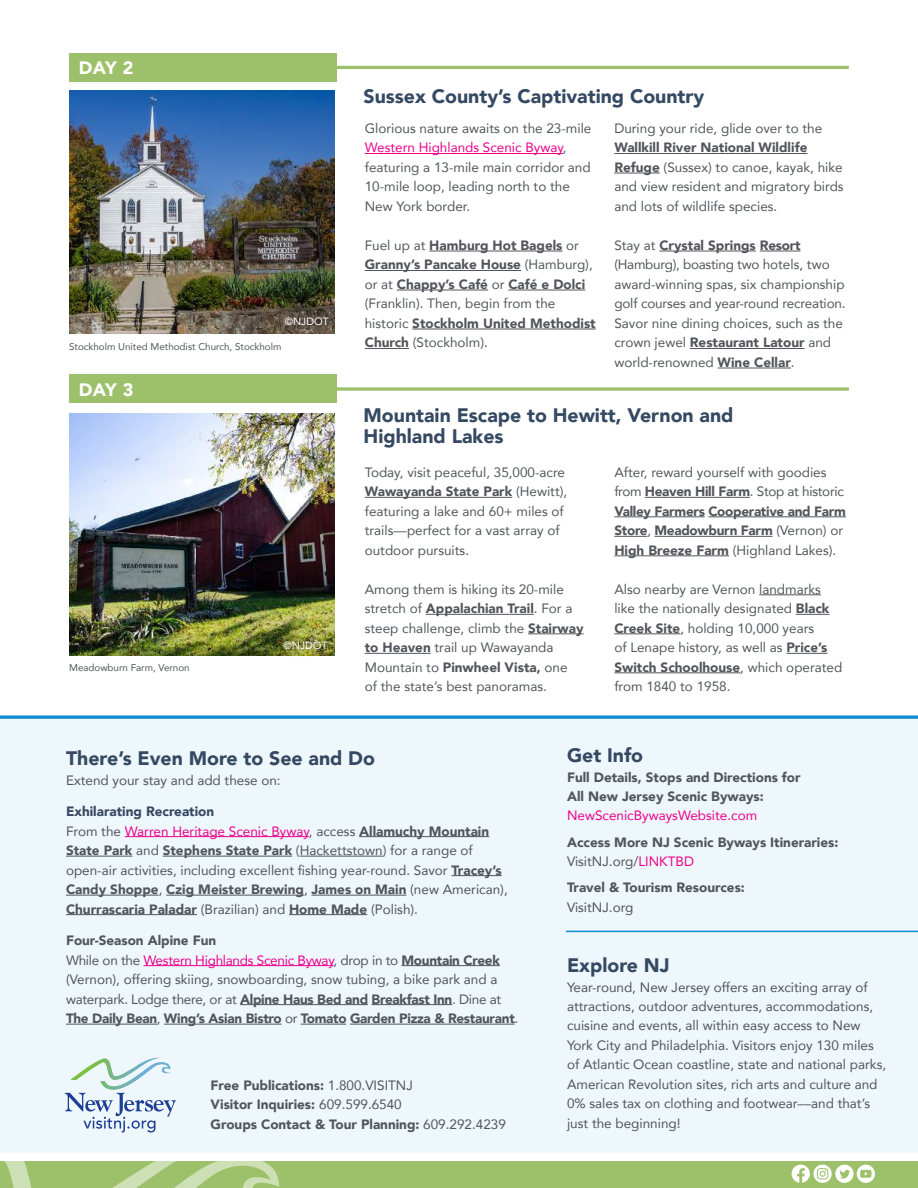
<style>
.page{position:relative;width:918px;height:1188px;background:#fff}
.page>*{position:absolute;margin:0;border:0;box-sizing:border-box;transform-origin:0 0}
.t1{font:900 19.5px/21px "Avenir";color:#354962}
.t2{font:900 18px "Avenir";letter-spacing:-.015em;color:#fff}
.t3{font:13.5px/19.5px "Avenir";color:#52555b}
.t4{font:900 13.5px/19.5px "Avenir";letter-spacing:-.02em;color:#52555b}
.t5{font:900 13.5px/19.5px "Avenir";color:#52555b}
.t6{font:13.5px "Avenir";color:#ec008c}
.t7{font:10.5px "Avenir";color:#fff}
.t8{font:9.75px "Avenir";color:#52555b}
.s1{color:#ec008c}
.s2{font-weight:400}
.s3{font-weight:900}
.s4{font-weight:900;color:#354962}
.s5{font-weight:400;color:#ec008c}
</style>
<div class="page">
<svg style="left:336px;top:387px;width:513px;height:4px;background:#aecb84"></svg>
<img style="left:69px;top:91px;width:265px;height:242px">
<img style="left:69px;top:413px;width:265px;height:243px">
<div style="left:0;top:716px;width:918px;height:436px;background:#eef7fb"></div>
<svg style="left:65px;top:1057px;width:111px;height:75px"></svg>
<div style="left:69px;top:53px;width:267px;height:29px;background:#9dc16a"></div>
<div style="left:69px;top:375px;width:267px;height:28px;background:#9dc16a"></div>
<hr style="left:160px;top:66px;width:689px;height:3px;background:#9dc16a">
<svg style="left:0;top:715px;width:918px;height:4px;background:#379fd6"></svg>
<hr style="left:566px;top:931px;width:352px;height:1px;background:#0c8bce">
<hr style="left:365px;top:153px;width:198px;height:1px;background:#ec008c">
<hr style="left:429px;top:251px;width:134px;height:1px;background:#52555b">
<hr style="left:365px;top:270px;width:156px;height:1px;background:#52555b">
<hr style="left:397px;top:290px;width:91px;height:1px;background:#52555b">
<hr style="left:508px;top:290px;width:77px;height:1px;background:#52555b">
<hr style="left:412px;top:329px;width:184px;height:1px;background:#52555b">
<hr style="left:365px;top:348px;width:44px;height:1px;background:#52555b">
<hr style="left:614px;top:153px;width:193px;height:1px;background:#52555b">
<hr style="left:614px;top:173px;width:46px;height:1px;background:#52555b">
<hr style="left:659px;top:251px;width:97px;height:1px;background:#52555b">
<hr style="left:760px;top:251px;width:41px;height:1px;background:#52555b">
<hr style="left:690px;top:348px;width:115px;height:1px;background:#52555b">
<hr style="left:718px;top:368px;width:73px;height:1px;background:#52555b">
<hr style="left:365px;top:497px;width:147px;height:1px;background:#52555b">
<hr style="left:426px;top:614px;width:108px;height:1px;background:#52555b">
<hr style="left:528px;top:633px;width:56px;height:1px;background:#52555b">
<hr style="left:365px;top:653px;width:66px;height:1px;background:#52555b">
<hr style="left:645px;top:497px;width:105px;height:1px;background:#52555b">
<hr style="left:614px;top:516px;width:91px;height:1px;background:#52555b">
<hr style="left:708px;top:516px;width:138px;height:1px;background:#52555b">
<hr style="left:614px;top:536px;width:33px;height:1px;background:#52555b">
<hr style="left:654px;top:536px;width:119px;height:1px;background:#52555b">
<hr style="left:614px;top:555px;width:115px;height:1px;background:#52555b">
<hr style="left:759px;top:594px;width:62px;height:1px;background:#52555b">
<hr style="left:796px;top:614px;width:33px;height:1px;background:#52555b">
<hr style="left:614px;top:633px;width:66px;height:1px;background:#52555b">
<hr style="left:786px;top:653px;width:41px;height:1px;background:#52555b">
<hr style="left:614px;top:672px;width:126px;height:1px;background:#52555b">
<div style="left:0;top:1161px;width:918px;height:27px;background:#9dc16a"></div>
<svg style="left:4px;top:1161px;width:276px;height:27px"></svg>
<hr style="left:125px;top:836px;width:184px;height:1px;background:#ec008c">
<hr style="left:359px;top:836px;width:130px;height:1px;background:#52555b">
<hr style="left:66px;top:856px;width:66px;height:1px;background:#52555b">
<hr style="left:163px;top:856px;width:129px;height:1px;background:#52555b">
<hr style="left:300px;top:856px;width:83px;height:1px;background:#52555b">
<hr style="left:451px;top:875px;width:51px;height:1px;background:#52555b">
<hr style="left:66px;top:895px;width:93px;height:1px;background:#52555b">
<hr style="left:166px;top:895px;width:138px;height:1px;background:#52555b">
<hr style="left:312px;top:895px;width:94px;height:1px;background:#52555b">
<hr style="left:66px;top:914px;width:131px;height:1px;background:#52555b">
<hr style="left:289px;top:914px;width:78px;height:1px;background:#52555b">
<hr style="left:144px;top:965px;width:190px;height:1px;background:#ec008c">
<hr style="left:401px;top:965px;width:99px;height:1px;background:#52555b">
<hr style="left:240px;top:1004px;width:128px;height:1px;background:#52555b">
<hr style="left:372px;top:1004px;width:80px;height:1px;background:#52555b">
<hr style="left:66px;top:1024px;width:91px;height:1px;background:#52555b">
<hr style="left:164px;top:1024px;width:118px;height:1px;background:#52555b">
<hr style="left:301px;top:1024px;width:45px;height:1px;background:#52555b">
<hr style="left:350px;top:1024px;width:165px;height:1px;background:#52555b">
<svg style="left:792px;top:1165px;width:83px;height:18px"></svg>
<div style="left:275px;top:633px;width:60px;height:25px;background:#000;opacity:.75"></div>
<h2 class="t2" style="left:79px;top:53px;width:56px">DAY 2</h2>
<p class="t7" style="left:285px;top:313px;width:46px">©NJDOT</p>
<p class="t8" style="left:69px;top:339px;width:214px">Stockholm United Methodist Church, Stockholm</p>
<h2 class="t2" style="left:79px;top:374px;width:56px">DAY 3</h2>
<p class="t8" style="left:69px;top:660px;width:122px">Meadowburn Farm, Vernon</p>
<p class="t7" style="left:283px;top:637px;width:46px">©NJDOT</p>
<h1 class="t1" style="left:364px;top:85px;width:342px">Sussex County’s Captivating Country</h1>
<p class="t3" style="left:365px;top:118px;width:228px">Glorious nature awaits on the 23-mile<br><span class="s1">Western Highlands Scenic Byway</span>, featuring a 13-mile main corridor and<br>10-mile loop, leading north to the<br>New York border.</p>
<p class="t5" style="left:365px;top:235px;width:232px"><span class="s2">Fuel up at</span> Hamburg Hot Bagels <span class="s2">or<br></span>Granny’s Pancake House <span class="s2">(Hamburg), or at</span> Chappy’s Café <span class="s2">or</span> Café e Dolci <span class="s2">(Franklin). Then, begin from the historic</span> Stockholm United Methodist<br>Church <span class="s2">(Stockholm).</span></p>
<p class="t3" style="left:614px;top:118px;width:209px">During your ride, glide over to the</p>
<p class="t3" style="left:614px;top:138px;width:231px"><span class="s3">Wallkill River National Wildlife Refuge</span> (Sussex) to canoe, kayak, hike and view resident and migratory birds and lots of wildlife species.</p>
<p class="t3" style="left:614px;top:235px;width:233px">Stay at <span class="s3">Crystal Springs Resort </span>(Hamburg), boasting two hotels, two award-winning spas, six championship golf courses and year-round recreation.<br>Savor nine dining choices, such as the crown jewel <span class="s3">Restaurant Latour</span> and world-renowned <span class="s3">Wine Cellar</span>.</p>
<h1 class="t1" style="left:364px;top:404px;width:372px">Mountain Escape to Hewitt, Vernon and<br>Highland Lakes</h1>
<p class="t3" style="left:365px;top:462px;width:204px">Today, visit peaceful, 35,000-acre<br><span class="s3">Wawayanda State Park</span> (Hewitt), featuring a lake and 60+ miles of trails—perfect for a vast array of outdoor pursuits.</p>
<p class="t3" style="left:365px;top:579px;width:220px">Among them is hiking its 20-mile stretch of <span class="s3">Appalachian Trail</span>. For a steep challenge, climb the <span class="s3">Stairway to Heaven</span> trail up Wawayanda<br>Mountain to <span class="s3">Pinwheel Vista,</span> one<br>of the state’s best panoramas.</p>
<p class="t4" style="left:614px;top:462px;width:233px"><span class="s2">After, reward yourself with goodies from</span> Heaven Hill Farm<span class="s2">. Stop at historic </span>Valley Farmers Cooperative and Farm Store<span class="s2">,</span> Meadowburn Farm <span class="s2">(Vernon) or </span>High Breeze Farm <span class="s2">(Highland Lakes).</span></p>
<p class="t3" style="left:614px;top:579px;width:230px">Also nearby are Vernon landmarks like the nationally designated <span class="s3">Black<br>Creek Site</span>, holding 10,000 years<br>of Lenape history, as well as <span class="s3">Price’s<br>Switch Schoolhouse</span>, which operated from 1840 to 1958.</p>
<h1 class="t1" style="left:66px;top:747px;width:310px">There’s Even More to See and Do</h1>
<p class="t3" style="left:66px;top:770px;width:216px">Extend your stay and add these on:</p>
<p class="t3" style="left:66px;top:801px;width:443px"><span class="s4">Exhilarating Recreation<br></span>From the <span class="s1">Warren Heritage Scenic Byway</span>, access <span class="s3">Allamuchy Mountain State Park</span> and <span class="s3">Stephens State Park</span> (Hackettstown) for a range of open-air activities, including excellent fishing year-round. Savor <span class="s3">Tracey’s Candy Shoppe</span>, <span class="s3">Czig Meister Brewing</span>, <span class="s3">James on Main</span> (new American), <span class="s3">Churrascaria Paladar</span> (Brazilian) and <span class="s3">Home Made</span> (Polish).</p>
<p class="t4" style="left:66px;top:930px;width:454px">Four-Season Alpine Fun<br><span class="s2">While on the</span> <span class="s5">Western Highlands Scenic Byway</span><span class="s2">, drop in to</span> Mountain Creek <span class="s2">(Vernon), offering skiing, snowboarding, snow tubing, a bike park and a waterpark. Lodge there, or at</span> Alpine Haus Bed and Breakfast Inn<span class="s2">. Dine at </span>The Daily Bean<span class="s2">,</span> Wing’s Asian Bistro <span class="s2">or</span> Tomato Garden Pizza &amp; Restaurant<span class="s2">.</span></p>
<p class="t5" style="left:211px;top:1075px;width:297px">Free Publications: <span class="s2">1.800.VISITNJ<br></span>Visitor Inquiries: <span class="s2">609.599.6540<br></span>Groups Contact &amp; Tour Planning: <span class="s2">609.292.4239</span></p>
<h1 class="t1" style="left:567px;top:744px;width:78px">Get Info</h1>
<p class="t5" style="left:567px;top:767px;width:235px">Full Details, Stops and Directions for<br>All New Jersey Scenic Byways:</p>
<p class="t6" style="left:567px;top:805px;width:192px">NewScenicBywaysWebsite.com</p>
<p class="t5" style="left:567px;top:832px;width:273px">Access More NJ Scenic Byways Itineraries:<br><span class="s2">VisitNJ.org/</span><span class="s5">LINKTBD</span></p>
<p class="t5" style="left:567px;top:878px;width:179px">Travel &amp; Tourism Resources:</p>
<p class="t3" style="left:567px;top:897px;width:68px">VisitNJ.org</p>
<h1 class="t1" style="left:567px;top:954px;width:104px">Explore NJ</h1>
<p class="t3" style="left:567px;top:977px;width:321px">Year-round, New Jersey offers an exciting array of attractions, outdoor adventures, accommodations, cuisine and events, all within easy access to New York City and Philadelphia. Visitors enjoy 130 miles of Atlantic Ocean coastline, state and national parks, American Revolution sites, rich arts and culture and 0% sales tax on clothing and footwear––and that’s just the beginning!</p>
</div>
